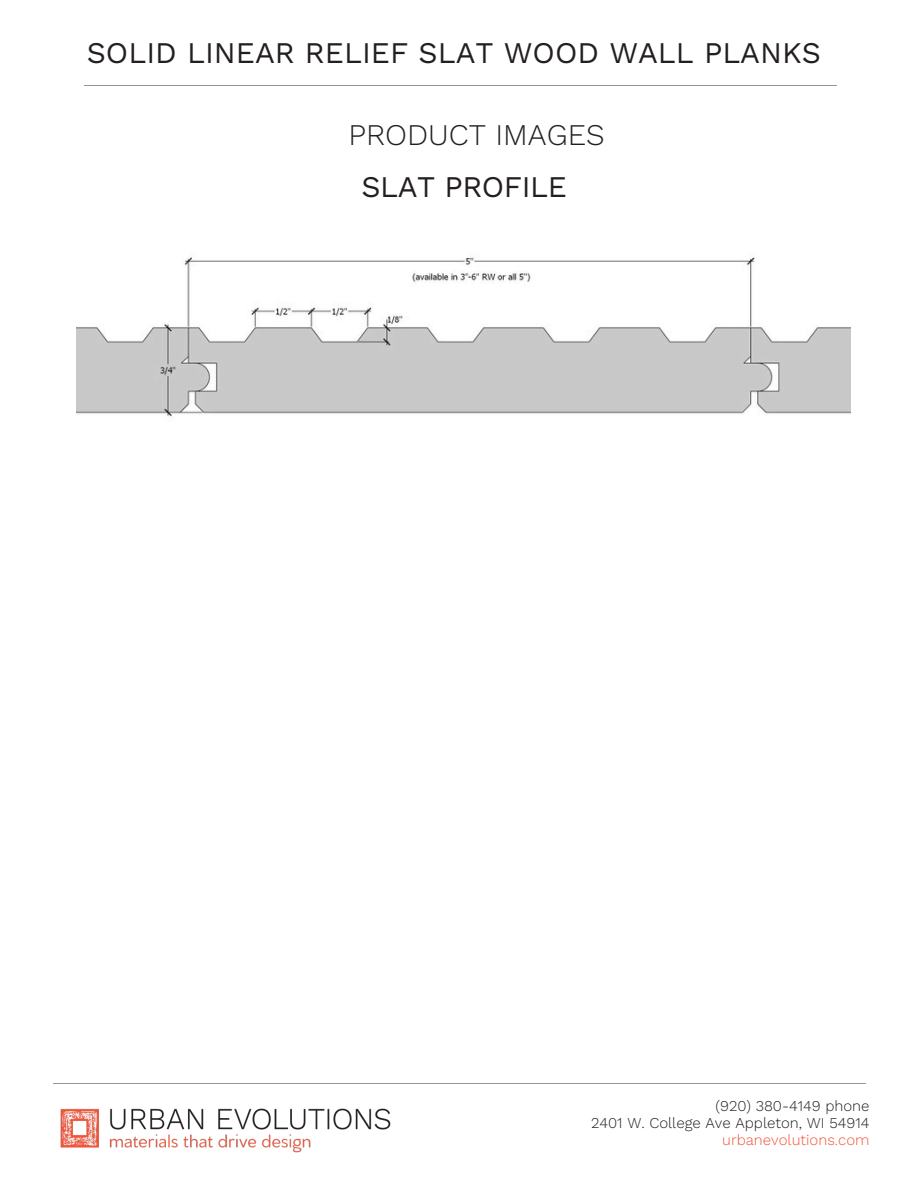
<style>
.page{position:relative;width:918px;height:1188px;background:#fff}
.page>*{position:absolute;margin:0;border:0;box-sizing:border-box;transform-origin:0 0}
.t1{font:30px "Work Sans";color:#231f20}
.t2{font:300 30px "Work Sans";color:#231f20}
.t3{font:300 15px/16.8px "Work Sans";color:#231f20;text-align:right}
.s1{color:#f15439}
</style>
<div class="page">
<hr style="left:53px;top:1083px;width:812px;height:1px;background:#939598">
<hr style="left:84px;top:86px;width:752px;height:1px;background:#939598">
<img style="left:60px;top:1108px;width:331px;height:45px">
<img style="left:77px;top:257px;width:774px;height:160px">
<h1 class="t1" style="left:87px;top:35px;width:736px">SOLID LINEAR RELIEF SLAT WOOD WALL PLANKS</h1>
<p class="t2" style="left:348px;top:117px;width:258px">PRODUCT IMAGES</p>
<h1 class="t1" style="left:361px;top:169px;width:207px">SLAT PROFILE</h1>
<h1 class="t3" style="left:591px;top:1098px;width:280px">(920) 380-4149 phone<br>2401 W. College Ave Appleton, WI 54914 <span class="s1">urbanevolutions.com</span></h1>
</div>
